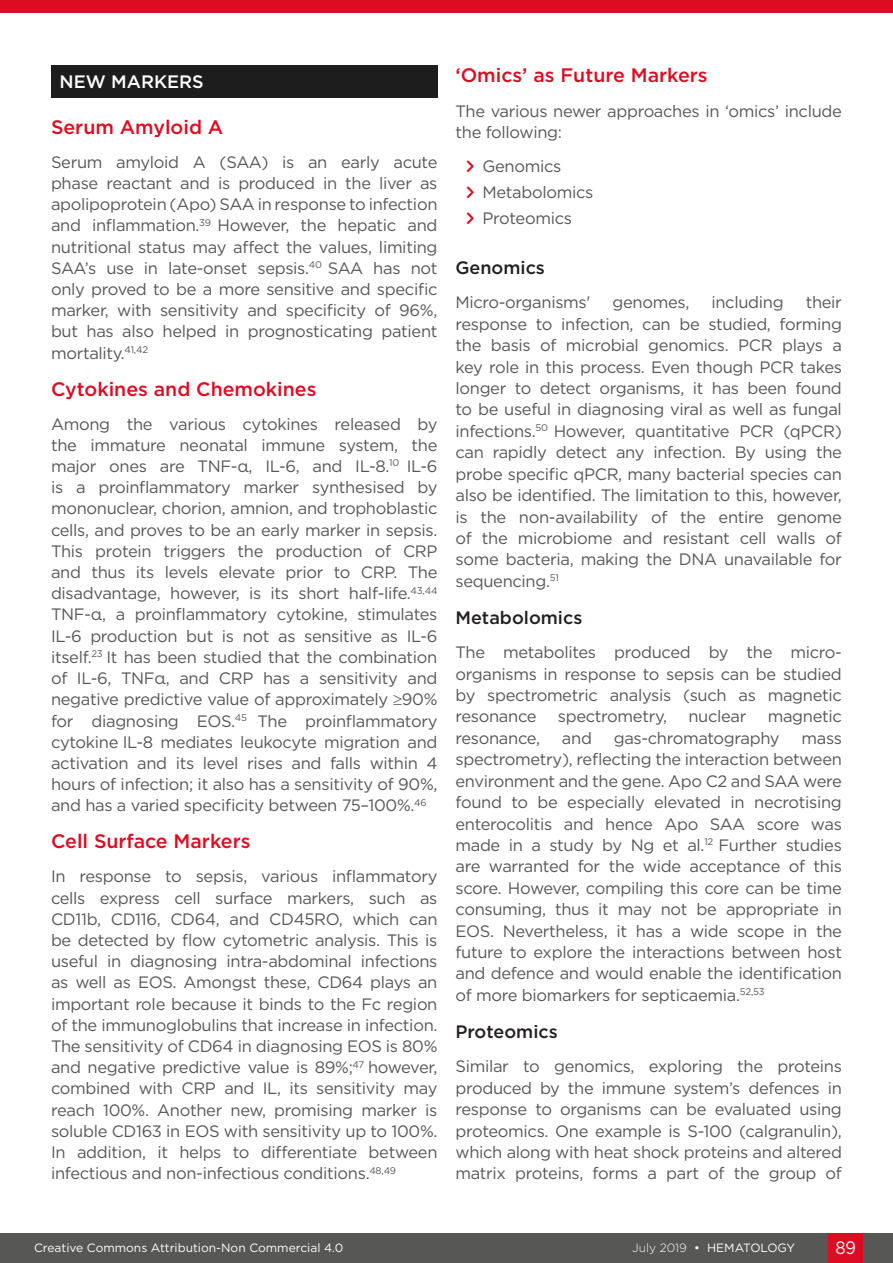
<style>
.page{position:relative;width:893px;height:1263px;background:#fff}
.page>*{position:absolute;margin:0;border:0;box-sizing:border-box;transform-origin:0 0}
.H2__Heading_2{font:500 19.5px "Gotham";color:#dc0c23}
.H3__Heading_3{font:500 18px "Gotham";color:#231f20}
.H1__Heading_1{font:500 18px "Gotham";color:#fff}
.t1{font:18px "Gotham";color:#fff;scale:.9 1}
.Body_Text{font:16.5px/21.1px "Gotham";letter-spacing:-.02em;color:#575756;text-align:justify}
.t2{font:12px "Gotham";color:#fff}
.s1{font-family:"Quicksand";font-weight:700;color:#dc0c23}
.s2{font-weight:300}
</style>
<div class="page">
<div style="left:0;top:1233px;width:893px;height:30px;background:#575756"></div>
<div style="left:829px;top:1233px;width:34px;height:30px;background:#dc0c23"></div>
<div style="left:51px;top:65px;width:386px;height:33px;background:#1d1d1d"></div>
<div style="left:0;top:0;width:893px;height:13px;background:#dc0c23"></div>
<p class="H1__Heading_1" style="left:60px;top:70px;width:146px">NEW MARKERS</p>
<p class="H2__Heading_2" style="left:51px;top:114px;width:174px">Serum Amyloid A</p>
<p class="Body_Text" style="left:51px;top:151px;width:388px">Serum amyloid A (SAA) is an early acute phase reactant and is produced in the liver as apolipoprotein (Apo) SAA in response to infection and inflammation.<sup>39</sup> However, the hepatic and nutritional status may affect the values, limiting SAA’s use in late-onset sepsis.<sup>40</sup> SAA has not only proved to be a more sensitive and specific marker, with sensitivity and specificity of 96%, but has also helped in prognosticating patient mortality.<sup>41,42</sup></p>
<p class="H2__Heading_2" style="left:51px;top:376px;width:267px">Cytokines and Chemokines</p>
<p class="Body_Text" style="left:51px;top:413px;width:388px">Among the various cytokines released by the immature neonatal immune system, the major ones are TNF-α, IL-6, and IL-8.<sup>10</sup> IL-6 is a proinflammatory marker synthesised by mononuclear, chorion, amnion, and trophoblastic cells, and proves to be an early marker in sepsis.<br>This protein triggers the production of CRP and thus its levels elevate prior to CRP. The disadvantage, however, is its short half-life.<sup>43,44<br></sup>TNF-α, a proinflammatory cytokine, stimulates IL-6 production but is not as sensitive as IL-6 itself.<sup>23</sup> It has been studied that the combination of IL-6, TNFα, and CRP has a sensitivity and negative predictive value of approximately ≥90% for diagnosing EOS.<sup>45</sup> The proinflammatory cytokine IL-8 mediates leukocyte migration and activation and its level rises and falls within 4 hours of infection; it also has a sensitivity of 90%, and has a varied specificity between 75–100%.<sup>46</sup></p>
<p class="H2__Heading_2" style="left:51px;top:829px;width:201px">Cell Surface Markers</p>
<p class="Body_Text" style="left:51px;top:865px;width:388px">In response to sepsis, various inflammatory cells express cell surface markers, such as CD11b, CD116, CD64, and CD45RO, which can be detected by flow cytometric analysis. This is useful in diagnosing intra-abdominal infections as well as EOS. Amongst these, CD64 plays an important role because it binds to the Fc region of the immunoglobulins that increase in infection.<br>The sensitivity of CD64 in diagnosing EOS is 80% and negative predictive value is 89%;<sup>47</sup> however, combined with CRP and IL, its sensitivity may reach 100%. Another new, promising marker is soluble CD163 in EOS with sensitivity up to 100%.<br>In addition, it helps to differentiate between infectious and non-infectious conditions.<sup>48,49</sup></p>
<p class="H2__Heading_2" style="left:455px;top:63px;width:254px">‘Omics’ as Future Markers</p>
<p class="Body_Text" style="left:455px;top:100px;width:388px">The various newer approaches in ‘omics’ include the following:</p>
<p class="Body_Text" style="left:465px;top:155px;width:97px"><span class="s1">&gt;</span> Genomics</p>
<p class="Body_Text" style="left:465px;top:181px;width:129px"><span class="s1">&gt;</span> Metabolomics</p>
<p class="Body_Text" style="left:465px;top:207px;width:108px"><span class="s1">&gt;</span> Proteomics</p>
<p class="H3__Heading_3" style="left:455px;top:256px;width:91px">Genomics</p>
<p class="Body_Text" style="left:455px;top:292px;width:136px">Micro-organisms'</p>
<p class="Body_Text" style="left:612px;top:292px;width:78px">genomes,</p>
<p class="Body_Text" style="left:711px;top:292px;width:74px">including</p>
<p class="Body_Text" style="left:455px;top:291px;width:388px;text-indent:350px">their response to infection, can be studied, forming the basis of microbial genomics. PCR plays a key role in this process. Even though PCR takes longer to detect organisms, it has been found to be useful in diagnosing viral as well as fungal infections.<sup>50</sup> However, quantitative PCR (qPCR) can rapidly detect any infection. By using the probe specific qPCR, many bacterial species can also be identified. The limitation to this, however, is the non-availability of the entire genome of the microbiome and resistant cell walls of some bacteria, making the DNA unavailable for sequencing.<sup>51</sup></p>
<p class="H3__Heading_3" style="left:455px;top:606px;width:128px">Metabolomics</p>
<p class="Body_Text" style="left:455px;top:641px;width:388px">The metabolites produced by the micro&shy;organisms in response to sepsis can be studied by spectrometric analysis (such as magnetic resonance</p>
<p class="Body_Text" style="left:558px;top:706px;width:111px">spectrometry,</p>
<p class="Body_Text" style="left:688px;top:706px;width:60px">nuclear</p>
<p class="Body_Text" style="left:768px;top:706px;width:76px">magnetic</p>
<p class="Body_Text" style="left:455px;top:727px;width:86px">resonance,</p>
<p class="Body_Text" style="left:562px;top:727px;width:32px">and</p>
<p class="Body_Text" style="left:614px;top:727px;width:168px">gas-chromatography</p>
<p class="Body_Text" style="left:455px;top:727px;width:388px;text-indent:346px">mass spectrometry), reflecting the interaction between environment and the gene. Apo C2 and SAA were found to be especially elevated in necrotising enterocolitis and hence Apo SAA score was made in a study by Ng et al.<sup>12</sup> Further studies are warranted for the wide acceptance of this score. However, compiling this core can be time consuming, thus it may not be appropriate in EOS. Nevertheless, it has a wide scope in the future to explore the interactions between host and defence and would enable the identification of more biomarkers for septicaemia.<sup>52,53</sup></p>
<p class="H3__Heading_3" style="left:455px;top:1020px;width:104px">Proteomics</p>
<p class="Body_Text" style="left:455px;top:1055px;width:388px">Similar to genomics, exploring the proteins produced by the immune system’s defences in response to organisms can be evaluated using proteomics. One example is S-100 (calgranulin), which along with heat shock proteins and altered matrix proteins, forms a part of the group of</p>
<p class="t2" style="left:34px;top:1240px;width:311px">Creative Commons Attribution-Non Commercial 4.0</p>
<p class="t2" style="left:632px;top:1240px;width:165px"><span class="s2">July 2019</span> • HEMATOLOGY</p>
<p class="t1" style="left:835px;top:1236px;width:24px">89</p>
</div>
